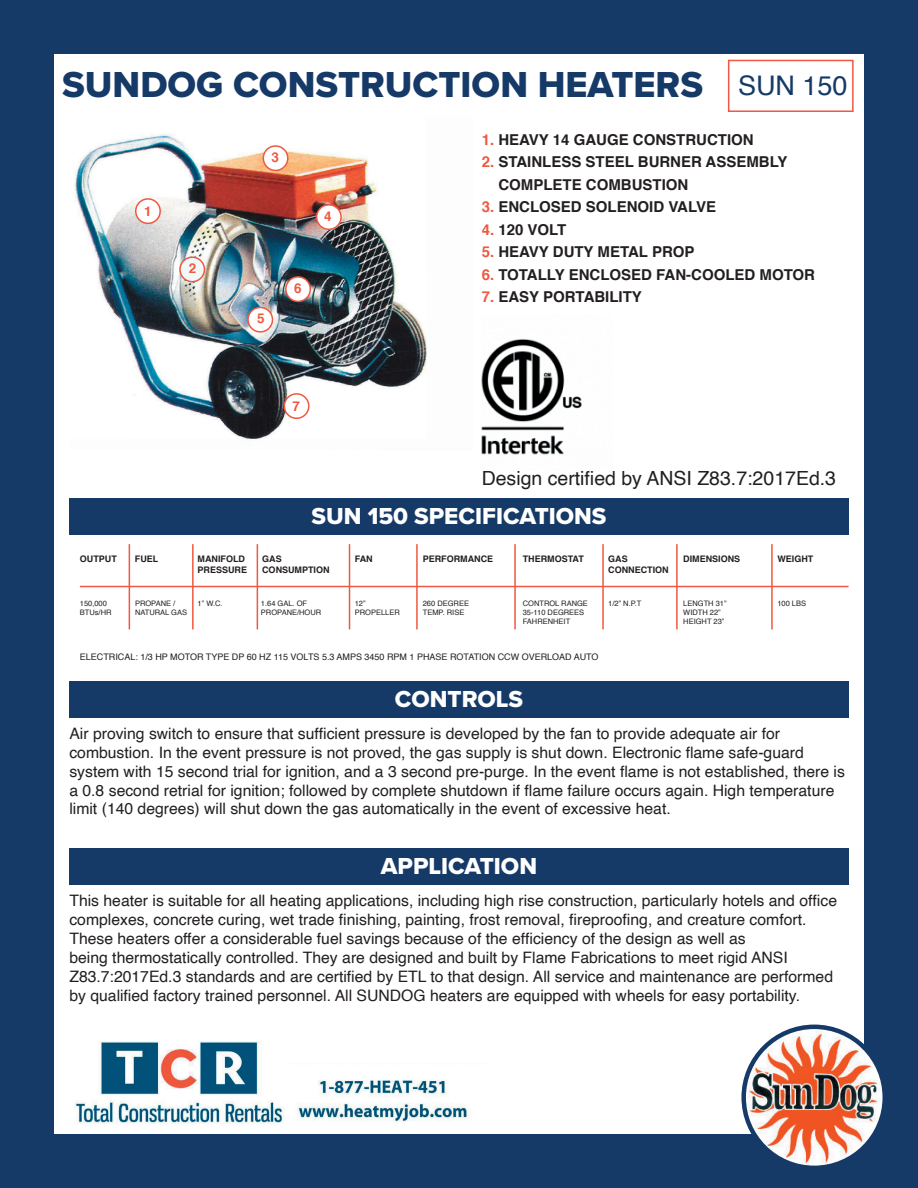
<style>
.page{position:relative;width:918px;height:1188px;background:#163a68}
.page>*{position:absolute;margin:0;border:0;box-sizing:border-box;transform-origin:0 0}
.t1{font:37.5px "Proxima Nova Extrabld";color:#163a68}
.t2{font:24px "Proxima Nova Extrabld";color:#fff}
.t3{font:19.5px "Helvetica";color:#231f20}
.t4{font:15.75px/18.9px "Helvetica";color:#231f20}
.t5{font:700 15px/22.5px "Helvetica";color:#231f20}
.t6{font:700 13.5px "Helvetica";color:#f05841}
.t7{font:700 9px/10.8px "Helvetica";color:#231f20}
.t8{font:9px "Helvetica";color:#231f20}
.t9{font:7.5px/9px "Helvetica";color:#231f20}
.s1{font-family:"Helvetica";font-size:27px}
.s2{color:#f05841}
</style>
<div class="page">
<div style="left:54px;top:54px;width:810px;height:1080px;background:#fff"></div>
<div style="left:69px;top:498px;width:780px;height:37px;background:#163a68"></div>
<hr style="left:80px;top:586px;width:769px;height:1px;background:#f05841">
<hr style="left:129px;top:544px;width:1px;height:85px;background:#f05841">
<hr style="left:192px;top:544px;width:2px;height:85px;background:#f05841">
<hr style="left:257px;top:544px;width:1px;height:85px;background:#f05841">
<hr style="left:349px;top:544px;width:1px;height:85px;background:#f05841">
<hr style="left:416px;top:544px;width:2px;height:85px;background:#f05841">
<hr style="left:514px;top:544px;width:2px;height:85px;background:#f05841">
<hr style="left:602px;top:544px;width:2px;height:85px;background:#f05841">
<hr style="left:676px;top:544px;width:2px;height:85px;background:#f05841">
<hr style="left:771px;top:544px;width:2px;height:85px;background:#f05841">
<div style="left:69px;top:681px;width:780px;height:37px;background:#163a68"></div>
<div style="left:69px;top:848px;width:780px;height:37px;background:#163a68"></div>
<img style="left:297px;top:1080px;width:172px;height:42px">
<img style="left:75px;top:1041px;width:210px;height:83px">
<img style="left:744px;top:1027px;width:141px;height:141px;border-radius:71px">
<div style="left:741px;top:1025px;width:146px;height:145px;border:4px solid #163a68;border-radius:50%"></div>
<div style="left:728px;top:60px;width:126px;height:52px;border:2px solid #f05841"></div>
<img style="left:74px;top:134px;width:353px;height:305px">
<img style="left:482px;top:339px;width:100px;height:116px">
<div style="left:136px;top:199px;width:24px;height:24px;background:#fff;border-radius:50%"></div>
<div style="left:135px;top:198px;width:26px;height:26px;border:2px solid #f05841;border-radius:50%"></div>
<div style="left:263px;top:146px;width:25px;height:24px;background:#fff;border-radius:50%"></div>
<div style="left:263px;top:145px;width:25px;height:26px;border:2px solid #f05841;border-radius:50%"></div>
<div style="left:180px;top:257px;width:24px;height:25px;background:#f1f8f8;border-radius:50%"></div>
<div style="left:179px;top:257px;width:26px;height:25px;border:2px solid #f05841;border-radius:50%"></div>
<div style="left:248px;top:307px;width:24px;height:25px;background:#fff;border-radius:50%"></div>
<div style="left:247px;top:307px;width:26px;height:26px;border:2px solid #f05841;border-radius:50%"></div>
<div style="left:286px;top:277px;width:24px;height:24px;background:#fff;border-radius:50%"></div>
<div style="left:285px;top:276px;width:26px;height:26px;border:2px solid #f05841;border-radius:50%"></div>
<div style="left:317px;top:205px;width:24px;height:24px;background:#fff;border-radius:50%"></div>
<div style="left:316px;top:204px;width:26px;height:26px;border:2px solid #f05841;border-radius:50%"></div>
<div style="left:284px;top:394px;width:25px;height:24px;background:#fff;border-radius:50%"></div>
<div style="left:284px;top:393px;width:26px;height:26px;border:2px solid #f05841;border-radius:50%"></div>
<h1 class="t1" style="left:62px;top:56px;width:787px">SUNDOG CONSTRUCTION HEATERS <span class="s1">SUN 150</span></h1>
<p class="t5" style="left:482px;top:128px;width:274px"><span class="s2">1.</span> HEAVY 14 GAUGE CONSTRUCTION</p>
<p class="t5" style="left:498px;top:151px;width:291px;text-indent:-17px"><span class="s2">2.</span> STAINLESS STEEL BURNER ASSEMBLY<br>COMPLETE COMBUSTION</p>
<p class="t5" style="left:482px;top:196px;width:236px"><span class="s2">3.</span> ENCLOSED SOLENOID VALVE</p>
<p class="t5" style="left:482px;top:218px;width:86px"><span class="s2">4.</span> 120 VOLT</p>
<p class="t5" style="left:482px;top:241px;width:214px"><span class="s2">5.</span> HEAVY DUTY METAL PROP</p>
<p class="t5" style="left:482px;top:263px;width:335px"><span class="s2">6.</span> TOTALLY ENCLOSED FAN-COOLED MOTOR</p>
<p class="t5" style="left:482px;top:286px;width:162px"><span class="s2">7.</span> EASY PORTABILITY</p>
<p class="t6" style="left:272px;top:146px;width:9px">3</p>
<p class="t6" style="left:144px;top:200px;width:9px">1</p>
<p class="t6" style="left:324px;top:205px;width:9px">4</p>
<p class="t6" style="left:189px;top:257px;width:9px">2</p>
<p class="t6" style="left:294px;top:277px;width:9px">6</p>
<p class="t6" style="left:257px;top:308px;width:9px">5</p>
<p class="t6" style="left:292px;top:395px;width:9px">7</p>
<p class="t3" style="left:482px;top:463px;width:356px">Design certified by ANSI Z83.7:2017Ed.3</p>
<h2 class="t2" style="left:311px;top:498px;width:297px">SUN 150 SPECIFICATIONS</h2>
<p class="t7" style="left:80px;top:553px;width:38px">OUTPUT</p>
<p class="t7" style="left:135px;top:553px;width:25px">FUEL</p>
<p class="t7" style="left:262px;top:553px;width:69px">GAS<br>CONSUMPTION</p>
<p class="t7" style="left:608px;top:553px;width:62px">GAS<br>CONNECTION</p>
<p class="t7" style="left:198px;top:553px;width:49px">MANIFOLD</p>
<p class="t7" style="left:355px;top:553px;width:20px">FAN</p>
<p class="t7" style="left:423px;top:553px;width:72px">PERFORMANCE</p>
<p class="t7" style="left:523px;top:554px;width:63px">THERMOSTAT</p>
<p class="t7" style="left:683px;top:553px;width:59px">DIMENSIONS</p>
<p class="t7" style="left:198px;top:564px;width:51px">PRESSURE</p>
<p class="t7" style="left:777px;top:553px;width:37px">WEIGHT</p>
<p class="t9" style="left:80px;top:599px;width:33px">150,000<br>BTUs/HR</p>
<p class="t9" style="left:135px;top:599px;width:54px">PROPANE /<br>NATURAL GAS</p>
<p class="t8" style="left:80px;top:650px;width:520px">ELECTRICAL: 1/3 HP MOTOR TYPE DP 60 HZ 115 VOLTS 5.3 AMPS 3450 RPM 1 PHASE ROTATION CCW OVERLOAD AUTO</p>
<p class="t9" style="left:198px;top:599px;width:27px">1” W.C.</p>
<p class="t9" style="left:261px;top:599px;width:62px">1.64 GAL. OF<br>PROPANE/HOUR</p>
<p class="t9" style="left:355px;top:599px;width:47px">12”<br>PROPELLER</p>
<p class="t9" style="left:423px;top:599px;width:48px">260 DEGREE<br>TEMP. RISE</p>
<p class="t9" style="left:523px;top:599px;width:67px">CONTROL RANGE<br>35-110 DEGREES<br>FAHRENHEIT</p>
<p class="t9" style="left:608px;top:599px;width:35px">1/2” N.P.T</p>
<p class="t9" style="left:683px;top:599px;width:45px">LENGTH 31”<br>WIDTH 22”<br>HEIGHT 23”</p>
<p class="t9" style="left:777px;top:599px;width:30px">100 LBS</p>
<h2 class="t2" style="left:395px;top:681px;width:130px">CONTROLS</h2>
<p class="t4" style="left:69px;top:724px;width:777px">Air proving switch to ensure that sufficient pressure is developed by the fan to provide adequate air for combustion. In the event pressure is not proved, the gas supply is shut down. Electronic flame safe-guard system with 15 second trial for ignition, and a 3 second pre-purge. In the event flame is not established, there is a 0.8 second retrial for ignition; followed by complete shutdown if flame failure occurs again. High temperature limit (140 degrees) will shut down the gas automatically in the event of excessive heat.</p>
<h2 class="t2" style="left:381px;top:848px;width:158px">APPLICATION</h2>
<p class="t4" style="left:69px;top:892px;width:769px">This heater is suitable for all heating applications, including high rise construction, particularly hotels and office complexes, concrete curing, wet trade finishing, painting, frost removal, fireproofing, and creature comfort.<br>These heaters offer a considerable fuel savings because of the efficiency of the design as well as<br>being thermostatically controlled. They are designed and built by Flame Fabrications to meet rigid ANSI Z83.7:2017Ed.3 standards and are certified by ETL to that design. All service and maintenance are performed by qualified factory trained personnel. All SUNDOG heaters are equipped with wheels for easy portability.</p>
</div>
